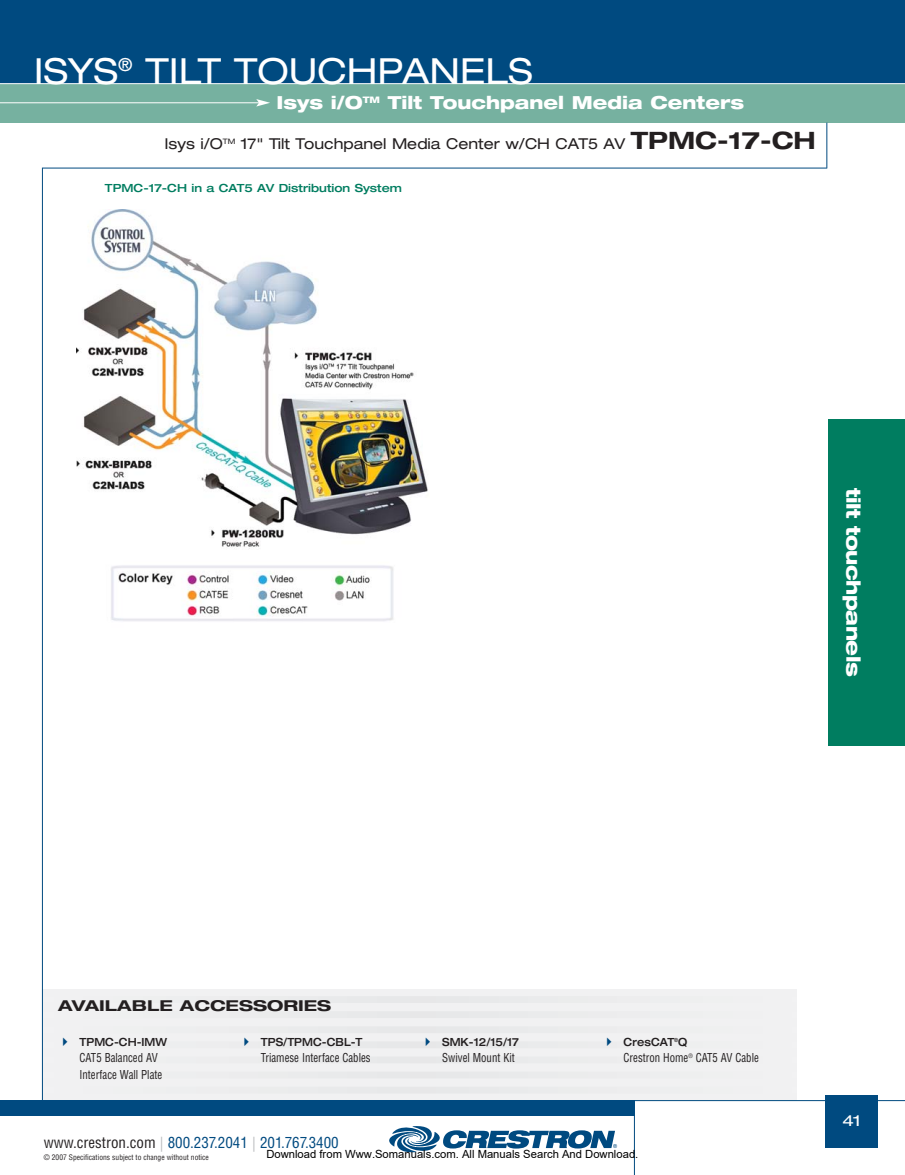
<style>
.page{position:relative;width:905px;height:1175px;background:#fff}
.page>*{position:absolute;margin:0;border:0;box-sizing:border-box;transform-origin:0 0}
.t1{font:expanded 36px "Helvetica Neue";color:#fff}
.t2{font:800 expanded 19.5px "Helvetica Neue";letter-spacing:-.025em;color:#fff}
.t3{font:800 expanded 18px "Helvetica Neue";color:#fff}
.t4{font:expanded 15px "Helvetica Neue";color:#231f20}
.t5{font:condensed 15px "Helvetica";color:#004a80}
.t6{font:700 expanded 15px "Helvetica Neue";color:#231f20;scale:1.15 1}
.t7{font:expanded 15px "Helvetica Neue";color:#fff;scale:1.15 1}
.t8{font:condensed 12px/16.5px "Helvetica";color:#231f20;scale:.9 1}
.t9{font:11.25px "Arial";color:#000}
.t10{font:500 expanded 11.25px "Helvetica Neue";color:#231f20;scale:.9 1}
.t11{font:500 expanded 11.25px "Helvetica Neue";color:#007d60}
.t12{font:condensed 7.5px "Helvetica";color:#231f20}
.s1{font-weight:700;font-size:24px}
.s2{color:#231f20}
.s3{color:#bbbdbf}
</style>
<div class="page">
<svg style="left:43px;top:989px;width:753px;height:111px"></svg>
<div style="left:0;top:74px;width:904px;height:49px;background:#76b1a0"></div>
<div style="left:0;top:0;width:904px;height:83px;background:#004a80"></div>
<hr style="left:0;top:102px;width:259px;height:1px;background:#fff">
<svg style="left:256px;top:99px;width:14px;height:7px"></svg>
<hr style="left:0;top:83px;width:904px;height:1px;background:#fff">
<hr style="left:43px;top:168px;width:783px;height:1px;background:#004a80">
<hr style="left:826px;top:123px;width:1px;height:45px;background:#004a80">
<div style="left:828px;top:419px;width:76px;height:326px;background:#007d60"></div>
<svg style="left:389px;top:1126px;width:228px;height:26px"></svg>
<hr style="left:0;top:1100px;width:904px;height:1px;background:#004a80">
<div style="left:0;top:1100px;width:634px;height:16px;background:#004a80"></div>
<hr style="left:634px;top:1100px;width:1px;height:74px;background:#004a80">
<hr style="left:42px;top:168px;width:1px;height:935px;background:#004a80">
<div style="left:825px;top:1095px;width:53px;height:53px;background:#004a80"></div>
<img style="left:76px;top:209px;width:352px;height:340px">
<img style="left:111px;top:565px;width:283px;height:56px">
<svg style="left:63px;top:1037px;width:5px;height:9px"></svg>
<svg style="left:245px;top:1037px;width:4px;height:9px"></svg>
<svg style="left:426px;top:1037px;width:4px;height:9px"></svg>
<svg style="left:607px;top:1037px;width:4px;height:9px"></svg>
<p class="t1" style="left:34px;top:58px;width:500px">ISYS<sup>®</sup> TILT TOUCHPANELS</p>
<p class="t3" style="left:276px;top:96px;width:469px">Isys i/O<sup>TM</sup> Tilt Touchpanel Media Centers</p>
<p class="t4" style="left:164px;top:138px;width:652px">Isys i/O<sup>TM</sup> 17" Tilt Touchpanel Media Center w/CH CAT5 AV <span class="s1">TPMC-17-CH</span></p>
<p class="t11" style="left:105px;top:184px;width:298px">TPMC-17-CH in a CAT5 AV Distribution System</p>
<p class="t2" style="left:860px;top:487px;width:190px;rotate:90deg">tilt touchpanels</p>
<p class="t6" style="left:58px;top:1000px;width:239px">AVAILABLE ACCESSORIES</p>
<p class="t10" style="left:80px;top:1037px;width:99px">TPMC-CH-IMW</p>
<p class="t8" style="left:80px;top:1050px;width:93px">CAT5 Balanced AV<br>Interface Wall Plate</p>
<p class="t10" style="left:261px;top:1037px;width:114px">TPS/TPMC-CBL-T</p>
<p class="t8" style="left:261px;top:1050px;width:123px">Triamese Interface Cables</p>
<p class="t10" style="left:442px;top:1037px;width:87px">SMK-12/15/17</p>
<p class="t8" style="left:442px;top:1050px;width:82px">Swivel Mount Kit</p>
<p class="t10" style="left:623px;top:1037px;width:72px">CresCAT<sup>®</sup>Q</p>
<p class="t8" style="left:623px;top:1050px;width:152px">Crestron Home<sup>®</sup> CAT5 AV Cable</p>
<p class="t5" style="left:44px;top:1136px;width:296px"><span class="s2">www.crestron.com</span> <span class="s3">|</span> 800.237.2041 <span class="s3">|</span> 201.767.3400</p>
<p class="t12" style="left:44px;top:1154px;width:166px">© 2007 Specifications subject to change without notice</p>
<p class="t9" style="left:266px;top:1147px;width:373px">Download from Www.Somanuals.com. All Manuals Search And Download.</p>
<p class="t7" style="left:842px;top:1115px;width:18px">41</p>
</div>
